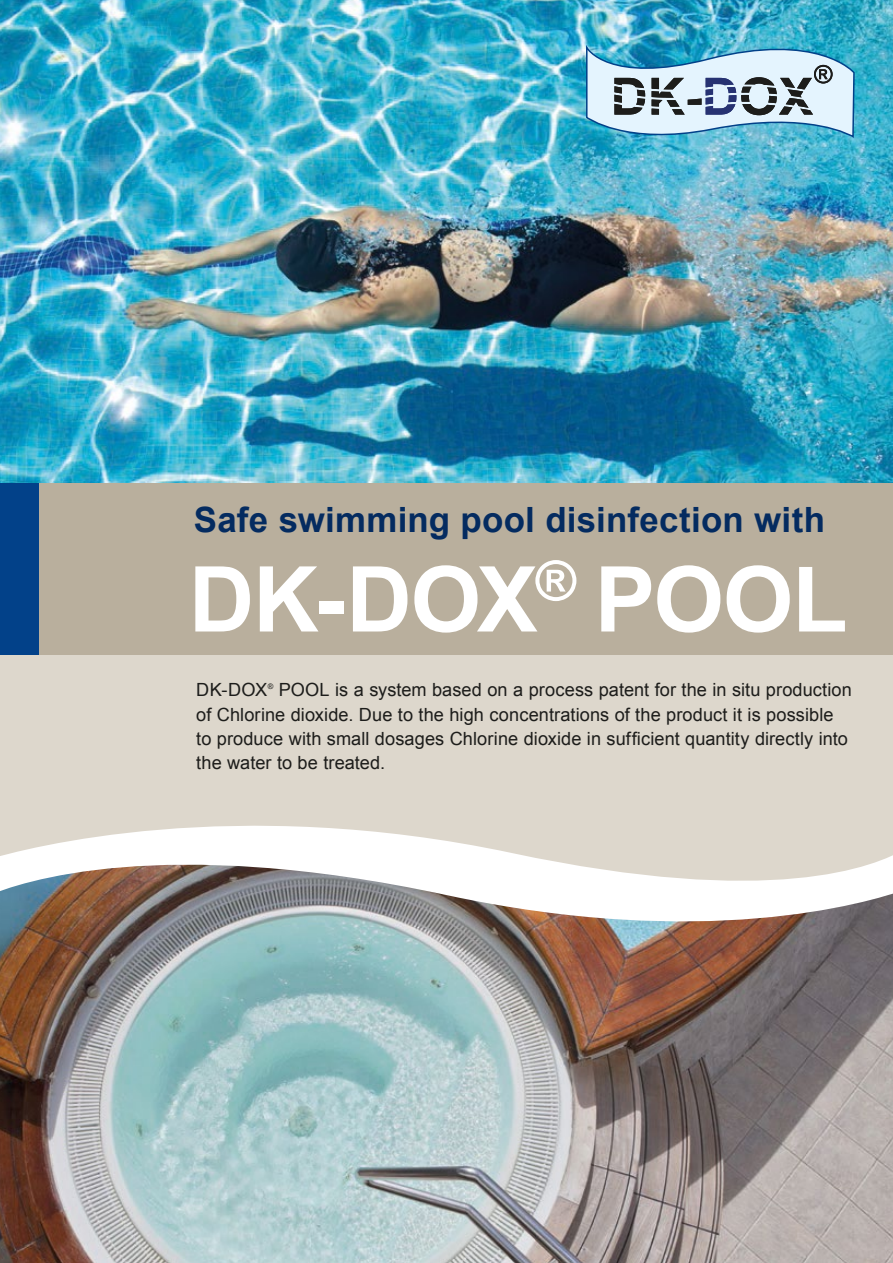
<style>
.page{position:relative;width:893px;height:1263px;background:#fff}
.page>*{position:absolute;margin:0;border:0;box-sizing:border-box;transform-origin:0 0}
.t1{font:700 90.9px "Arial";letter-spacing:-.015em;color:#fff}
.t2{font:700 34.8px "Arial";letter-spacing:.005em;color:#042b60}
.t3{font:18.15px/24.3px "Arial";letter-spacing:.005em;color:#1d1d1b}
.t4{font:7.65px "Arial";color:#1d1d1b}
</style>
<div class="page">
<img style="left:0;top:0;width:893px;height:483px">
<img style="left:0;top:951px;width:893px;height:312px">
<div style="left:0;top:655px;width:893px;height:296px;background:#ddd7cc"></div>
<div style="left:0;top:483px;width:893px;height:172px;background:#b9af9d"></div>
<svg style="left:0;top:794px;width:893px;height:156px"></svg>
<div style="left:0;top:483px;width:38px;height:172px;background:#024189"></div>
<img style="left:585px;top:31px;width:270px;height:305px">
<img style="left:587px;top:31px;width:267px;height:115px">
<h2 class="t2" style="left:194px;top:497px;width:633px">Safe swimming pool disinfection with</h2>
<h1 class="t1" style="left:189px;top:540px;width:660px">DK-DOX<sup>®</sup> POOL</h1>
<p class="t3" style="left:196px;top:678px;width:657px;text-indent:82px">POOL is a system based on a process patent for the in situ production of Chlorine dioxide. Due to the high concentrations of the product it is possible to produce with small dosages Chlorine dioxide in sufficient quantity directly into the water to be treated.</p>
<p class="t3" style="left:196px;top:678px;width:72px">DK-DOX</p>
<p class="t4" style="left:268px;top:681px;width:7px">®</p>
</div>
